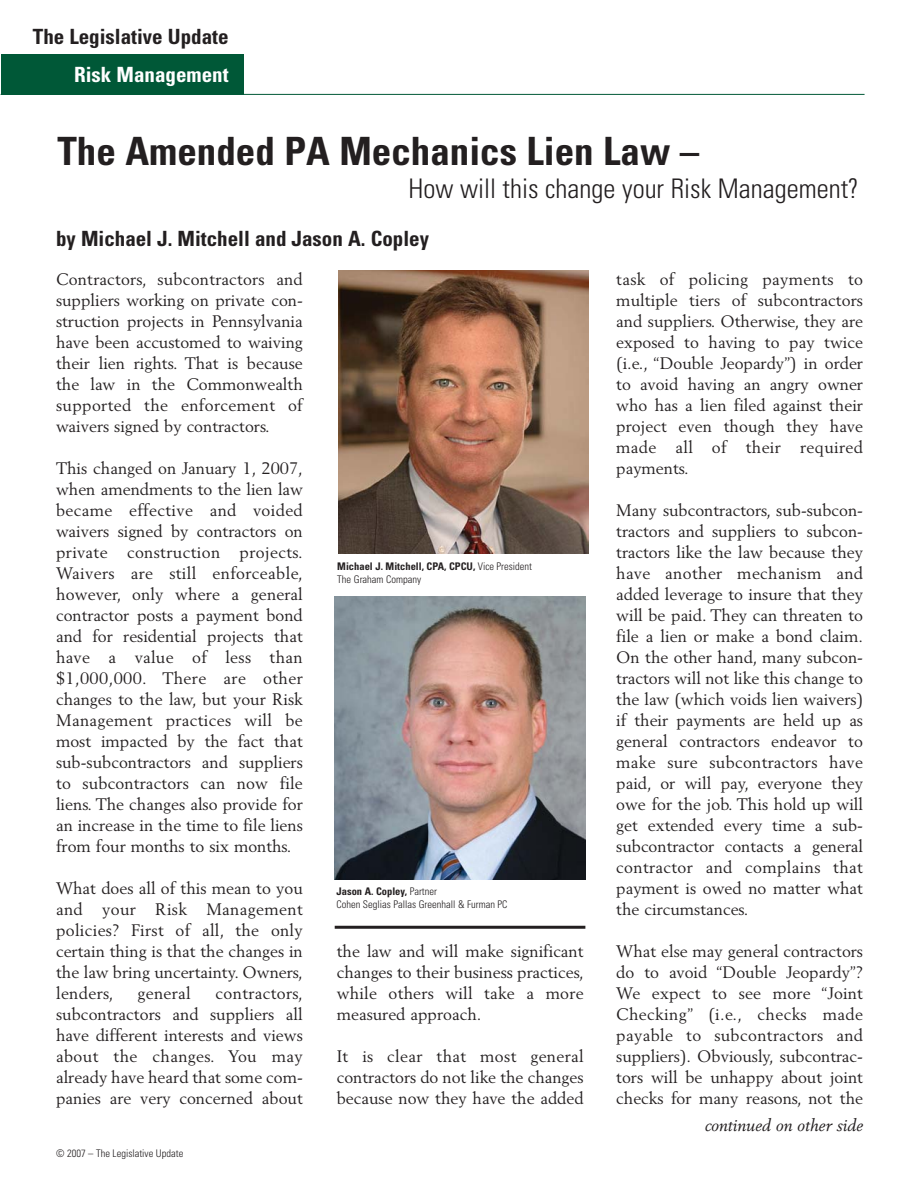
<style>
.page{position:relative;width:918px;height:1188px;background:#fff}
.page>*{position:absolute;margin:0;border:0;box-sizing:border-box;transform-origin:0 0}
.t1{font:700 condensed 39px "Univers";color:#231f20}
.t2{font:300 condensed 27px "Univers";color:#231f20}
.t3{font:700 condensed 21px "Univers";color:#231f20}
.t4{font:700 condensed 21px "Univers";color:#fff}
.t5{font:16.5px/21px "Berling";color:#231f20;text-align:justify}
.t6{font:italic 16.5px "Berling";color:#231f20}
.t7{font:16.5px "Berling";letter-spacing:.02em;color:#231f20}
.t8{font:300 condensed 10.5px/13.5px "Univers";color:#231f20}
.s1{font-weight:700}
</style>
<div class="page">
<img style="left:338px;top:270px;width:250px;height:284px">
<div style="left:1px;top:54px;width:243px;height:40px;background:#005837"></div>
<hr style="left:1px;top:94px;width:864px;height:1px;background:#005837">
<img style="left:335px;top:596px;width:251px;height:284px">
<hr style="left:335px;top:926px;width:250px;height:3px;background:#231f20">
<p class="t3" style="left:33px;top:28px;width:197px">The Legislative Update</p>
<p class="t4" style="left:74px;top:67px;width:156px">Risk Management</p>
<h1 class="t1" style="left:57px;top:137px;width:643px">The Amended PA Mechanics Lien Law –</h1>
<h2 class="t2" style="left:408px;top:178px;width:452px">How will this change your Risk Management?</h2>
<p class="t3" style="left:56px;top:231px;width:374px">by Michael J. Mitchell and Jason A. Copley</p>
<p class="t5" style="left:56px;top:270px;width:248px">Contractors, subcontractors and suppliers working on private con&shy;struction projects in Pennsylvania have been accustomed to waiving their lien rights. That is because the law in the Commonwealth supported the enforcement of waivers signed by contractors.</p>
<p class="t5" style="left:56px;top:459px;width:248px">This changed on January 1, 2007, when amendments to the lien law became effective and voided waivers signed by contractors on private construction projects.<br>Waivers are still enforceable, however, only where a general contractor posts a payment bond and for residential projects that have a value of less than $1,000,000. There are other changes to the law, but your Risk Management practices will be most impacted by the fact that sub-subcontractors and suppliers to subcontractors can now file liens. The changes also provide for an increase in the time to file liens from four months to six months.</p>
<p class="t5" style="left:56px;top:879px;width:248px">What does all of this mean to you and your Risk Management policies? First of all, the only certain thing is that the changes in the law bring uncertainty. Owners, lenders,</p>
<p class="t7" style="left:137px;top:986px;width:55px">general</p>
<p class="t5" style="left:56px;top:984px;width:248px;text-indent:160px">contractors, subcontractors and suppliers all have different interests and views about the changes. You may already have heard that some com&shy;panies are very concerned about</p>
<p class="t8" style="left:56px;top:1147px;width:129px">© 2007 – The Legislative Update</p>
<p class="t8" style="left:337px;top:560px;width:196px"><span class="s1">Michael J. Mitchell, CPA, CPCU,</span> Vice President<br>The Graham Company</p>
<p class="t8" style="left:337px;top:885px;width:173px"><span class="s1">Jason A. Copley,</span> Partner<br>Cohen Seglias Pallas Greenhall &amp; Furman PC</p>
<p class="t5" style="left:337px;top:942px;width:248px">the law and will make significant changes to their business practices, while others will take a more measured approach.</p>
<p class="t5" style="left:337px;top:1047px;width:248px">It is clear that most general contractors do not like the changes because now they have the added</p>
<p class="t5" style="left:616px;top:270px;width:248px">task of policing payments to multiple tiers of subcontractors and suppliers. Otherwise, they are exposed to having to pay twice (i.e., “Double Jeopardy”) in order to avoid having an angry owner who has a lien filed against their project even though they have made all of their required payments.</p>
<p class="t5" style="left:616px;top:501px;width:248px">Many subcontractors, sub-subcon&shy;tractors and suppliers to subcon&shy;tractors like the law because they have another mechanism and added leverage to insure that they will be paid. They can threaten to file a lien or make a bond claim.<br>On the other hand, many subcon&shy;tractors will not like this change to the law (which voids lien waivers) if their payments are held up as general contractors endeavor to make sure subcontractors have paid, or will pay, everyone they owe for the job. This hold up will get extended every time a sub&shy;subcontractor contacts a general contractor and complains that payment is owed no matter what the circumstances.</p>
<p class="t5" style="left:616px;top:942px;width:248px">What else may general contractors do to avoid “Double Jeopardy”?<br>We expect to see more “Joint Checking” (i.e., checks made payable to subcontractors and suppliers). Obviously, subcontrac&shy;tors will be unhappy about joint checks for many reasons, not the</p>
<p class="t6" style="left:705px;top:1118px;width:160px">continued on other side</p>
</div>
